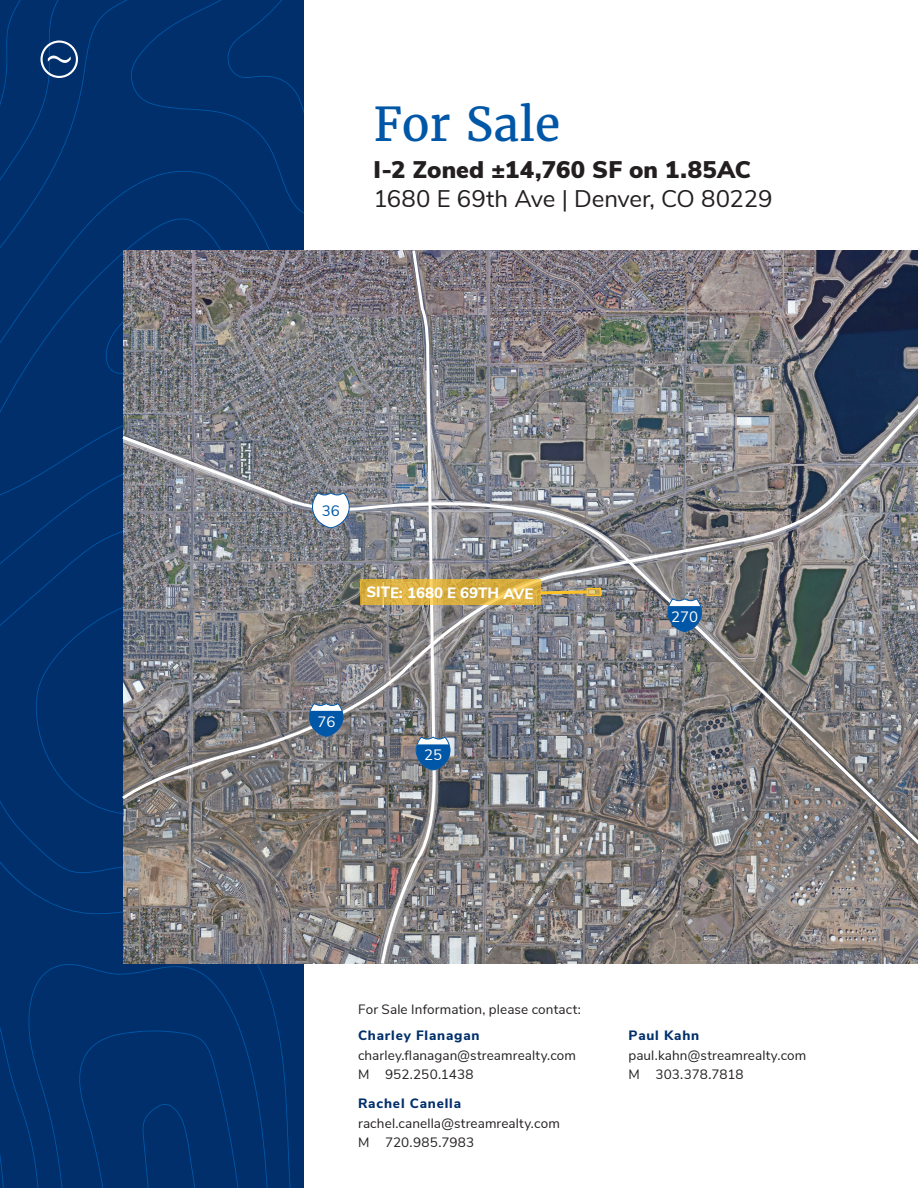
<style>
.page{position:relative;width:918px;height:1188px;background:#fff}
.page>*{position:absolute;margin:0;border:0;box-sizing:border-box;transform-origin:0 0}
.t1{font:46.5px "Merriweather";color:#0157a7}
.t2{font:24px "Nunito Sans";letter-spacing:-.005em;color:#231f20}
.t3{font:900 24px "Nunito Sans";color:#231f20}
.t4{font:800 15px "Nunito Sans";color:#fff}
.t5{font:15px "Nunito Sans";color:#fff}
.t6{font:15px "Nunito Sans";color:#0157a7}
.t7{font:13.5px/19.5px "Nunito Sans";letter-spacing:.01em;color:#231f20}
.t8{font:800 13.5px "Nunito Sans";letter-spacing:.06em;color:#002f6b}
</style>
<div class="page">
<div style="left:91px;top:0;width:39px;height:161px;background:#002f6b"></div>
<div style="left:91px;top:161px;width:202px;height:90px;background:#002f6b"></div>
<div style="left:91px;top:211px;width:159px;height:63px;background:#002f6b"></div>
<div style="left:91px;top:955px;width:206px;height:233px;background:#002f6b"></div>
<div style="left:91px;top:963px;width:179px;height:225px;background:#002f6b"></div>
<div style="left:91px;top:1029px;width:153px;height:159px;background:#002f6b"></div>
<div style="left:91px;top:274px;width:32px;height:681px;background:#002f6b"></div>
<div style="left:130px;top:0;width:173px;height:218px;background:#002f6b"></div>
<div style="left:0;top:0;width:91px;height:1188px;background:#002f6b"></div>
<div style="left:0;top:0;width:14px;height:383px;background:#002f6b"></div>
<img style="left:123px;top:251px;width:795px;height:712px">
<svg style="left:40px;top:40px;width:38px;height:38px"></svg>
<svg style="left:119px;top:434px;width:799px;height:426px;background:#807c7b"></svg>
<img style="left:120px;top:387px;width:798px;height:414px">
<svg style="left:541px;top:589px;width:50px;height:7px"></svg>
<svg style="left:360px;top:579px;width:181px;height:26px;background:#d9af41"></svg>
<svg style="left:312px;top:492px;width:38px;height:36px"></svg>
<svg style="left:309px;top:703px;width:35px;height:34px"></svg>
<img style="left:379px;top:250px;width:72px;height:714px">
<svg style="left:667px;top:598px;width:35px;height:34px"></svg>
<h1 class="t1" style="left:374px;top:95px;width:188px">For Sale</h1>
<h2 class="t3" style="left:374px;top:152px;width:379px">I-2 Zoned ±14,760 SF on 1.85AC</h2>
<h2 class="t2" style="left:374px;top:181px;width:401px">1680 E 69th Ave | Denver, CO 80229</h2>
<p class="t6" style="left:322px;top:500px;width:19px">36</p>
<p class="t4" style="left:367px;top:581px;width:168px;rotate:1deg">SITE: 1680 E 69TH AVE</p>
<p class="t5" style="left:317px;top:711px;width:19px">76</p>
<p class="t5" style="left:424px;top:744px;width:19px">25</p>
<p class="t5" style="left:671px;top:606px;width:28px">270</p>
<p class="t7" style="left:358px;top:999px;width:224px">For Sale Information, please contact:</p>
<p class="t8" style="left:358px;top:1026px;width:123px">Charley Flanagan</p>
<p class="t7" style="left:358px;top:1045px;width:220px">charley.flanagan@streamrealty.com<br>M 952.250.1438</p>
<p class="t8" style="left:358px;top:1094px;width:105px">Rachel Canella</p>
<p class="t7" style="left:358px;top:1113px;width:203px">rachel.canella@streamrealty.com<br>M 720.985.7983</p>
<p class="t8" style="left:629px;top:1026px;width:72px">Paul Kahn</p>
<p class="t7" style="left:629px;top:1045px;width:179px">paul.kahn@streamrealty.com<br>M 303.378.7818</p>
</div>
